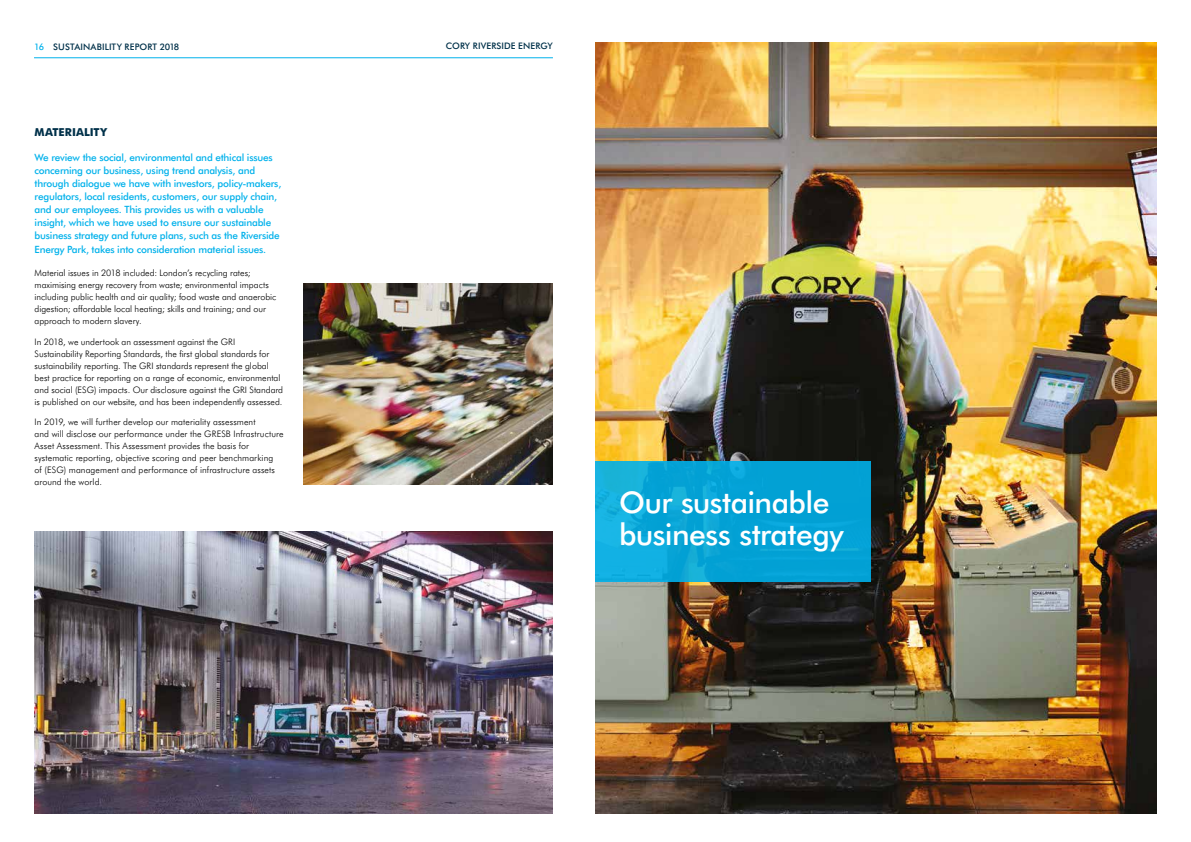
<style>
.page{position:relative;width:1191px;height:842px;background:#fff}
.page>*{position:absolute;margin:0;border:0;box-sizing:border-box;transform-origin:0 0}
.t1{font:500 30px/32px "Futura BT";letter-spacing:-.02em;color:#fff}
.t2{font:700 11px "Futura BT";letter-spacing:.005em;color:#01314a}
.t3{font:500 10px/13px "Futura BT";letter-spacing:-.02em;color:#00b1eb}
.t4{font:300 9px/12px "Futura BT";color:#000}
.t5{font:500 9px "Futura BT";letter-spacing:.01em;color:#01314a}
.s1{color:#00b1eb}
</style>
<div class="page">
<hr style="left:34px;top:58px;width:519px;height:1px;background:#00b1eb">
<img style="left:595px;top:43px;width:562px;height:771px">
<div style="left:595px;top:461px;width:276px;height:120px;background:linear-gradient(to right,#12aedd,#009dd3)"></div>
<img style="left:304px;top:284px;width:249px;height:201px">
<img style="left:35px;top:531px;width:518px;height:283px">
<p class="t5" style="left:34px;top:41px;width:147px"><span class="s1">16</span> SUSTAINABILITY REPORT 2018</p>
<p class="t5" style="left:446px;top:41px;width:109px">CORY RIVERSIDE ENERGY</p>
<p class="t2" style="left:35px;top:126px;width:74px">MATERIALITY</p>
<p class="t3" style="left:35px;top:151px;width:248px">We review the social, environmental and ethical issues concerning our business, using trend analysis, and through dialogue we have with investors, policy-makers, regulators, local residents, customers, our supply chain, and our employees. This provides us with a valuable insight, which we have used to ensure our sustainable business strategy and future plans, such as the Riverside</p>
<p class="t3" style="left:35px;top:243px;width:233px">Energy Park, takes into consideration material issues.</p>
<p class="t4" style="left:35px;top:267px;width:243px">Material issues in 2018 included: London’s recycling rates; maximising energy recovery from waste; environmental impacts including public health and air quality; food waste and anaerobic digestion; affordable local heating; skills and training; and our approach to modern slavery.</p>
<p class="t4" style="left:35px;top:336px;width:250px">In 2018, we undertook an assessment against the GRI Sustainability Reporting Standards, the first global standards for sustainability reporting. The GRI standards represent the global best practice for reporting on a range of economic, environmental and social (ESG) impacts. Our disclosure against the GRI Standard is published on our website, and has been independently assessed.</p>
<p class="t4" style="left:35px;top:416px;width:250px">In 2019, we will further develop our materiality assessment<br>and will disclose our performance under the GRESB Infrastructure Asset Assessment. This Assessment provides the basis for systematic reporting, objective scoring and peer benchmarking<br>of (ESG) management and performance of infrastructure assets around the world.</p>
<h1 class="t1" style="left:619px;top:486px;width:226px">Our sustainable business strategy</h1>
</div>
